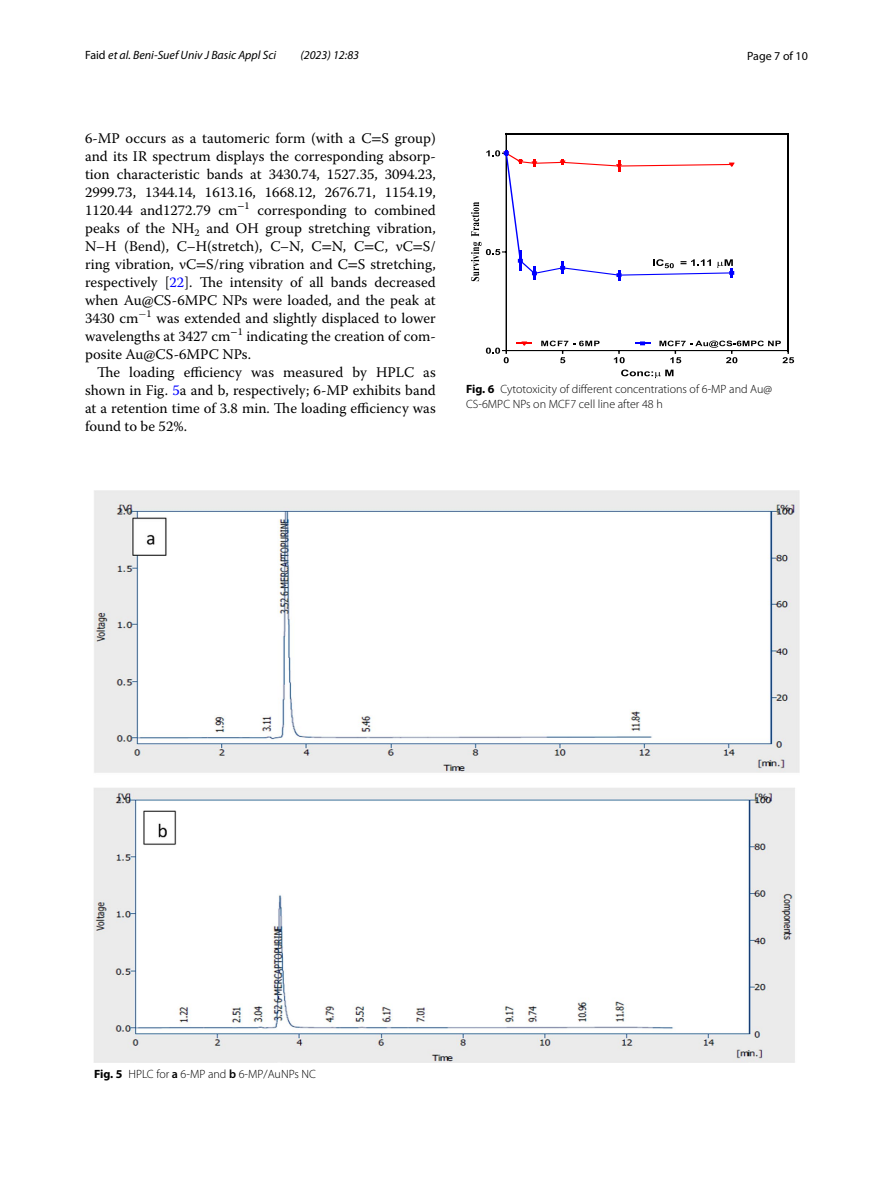
<style>
.page{position:relative;width:893px;height:1187px;background:#fff}
.page>*{position:absolute;margin:0;border:0;box-sizing:border-box;transform-origin:0 0}
.t1{font:14.7px/18px "Warnock Pro";color:#000;text-align:justify}
.t2{font:300 12px/15px "Myriad Pro";color:#000}
.t3{font:italic 12px "Myriad Pro";color:#000}
.t4{font:12px "Myriad Pro";color:#000}
.s1{font-style:normal}
.s2{font-family:"STIX"}
.s3{color:#00f}
.s4{font-weight:700}
.s5{font-weight:600}
</style>
<div class="page">
<img style="left:94px;top:490px;width:705px;height:572px">
<hr style="left:506px;top:133px;width:283px;height:1px;background:#000">
<hr style="left:787px;top:133px;width:2px;height:218px;background:#000">
<hr style="left:506px;top:350px;width:283px;height:1px;background:#000">
<svg style="left:614px;top:351px;width:11px;height:12px"></svg>
<hr style="left:506px;top:133px;width:1px;height:218px;background:#000">
<svg style="left:486px;top:347px;width:23px;height:16px"></svg>
<svg style="left:541px;top:340px;width:59px;height:23px"></svg>
<svg style="left:517px;top:341px;width:15px;height:4px"></svg>
<svg style="left:659px;top:340px;width:135px;height:23px"></svg>
<svg style="left:635px;top:341px;width:15px;height:4px"></svg>
<svg style="left:621px;top:369px;width:52px;height:9px"></svg>
<svg style="left:471px;top:150px;width:264px;height:131px"></svg>
<p class="t3" style="left:85px;top:48px;width:193px"><span class="s1">Faid</span> et al. Beni-Suef Univ J Basic Appl Sci</p>
<p class="t3" style="left:300px;top:48px;width:60px">(2023) 12:83</p>
<p class="t4" style="left:747px;top:48px;width:62px">Page 7 of 10</p>
<p class="t1" style="left:85px;top:129px;width:352px">6-MP occurs as a tautomeric form (with a C<span class="s2">=</span>S group) and its IR spectrum displays the corresponding absorp&shy;tion characteristic bands at 3430.74, 1527.35, 3094.23, 2999.73, 1344.14, 1613.16, 1668.12, 2676.71, 1154.19, 1120.44 and1272.79 cm<sup>−</sup><sup>1</sup> corresponding to combined peaks of the NH<sub>2</sub> and OH group stretching vibration, N–H (Bend), C–H(stretch), C–N, C<span class="s2">=</span>N, C<span class="s2">=</span>C, νC<span class="s2">=</span>S/ ring vibration, νC<span class="s2">=</span>S/ring vibration and C<span class="s2">=</span>S stretching, respectively [<span class="s3">22</span>]. The intensity of all bands decreased when Au@CS-6MPC NPs were loaded, and the peak at 3430 cm<sup>−</sup><sup>1</sup> was extended and slightly displaced to lower wavelengths at 3427 cm<sup>−</sup><sup>1</sup> indicating the creation of com&shy;posite Au@CS-6MPC NPs.</p>
<p class="t1" style="left:85px;top:363px;width:352px;text-indent:12px">The loading efficiency was measured by HPLC as shown in Fig. <span class="s3">5</span>a and b, respectively; 6-MP exhibits band at a retention time of 3.8 min. The loading efficiency was found to be 52%.</p>
<p class="t2" style="left:466px;top:382px;width:307px"><span class="s4">Fig. 6</span> Cytotoxicity of different concentrations of 6-MP and Au@<br>CS-6MPC NPs on MCF7 cell line after 48 h</p>
<p class="t2" style="left:94px;top:1066px;width:223px"><span class="s4">Fig. 5</span> HPLC for <span class="s5">a</span> 6-MP and <span class="s5">b</span> 6-MP/AuNPs NC</p>
</div>
